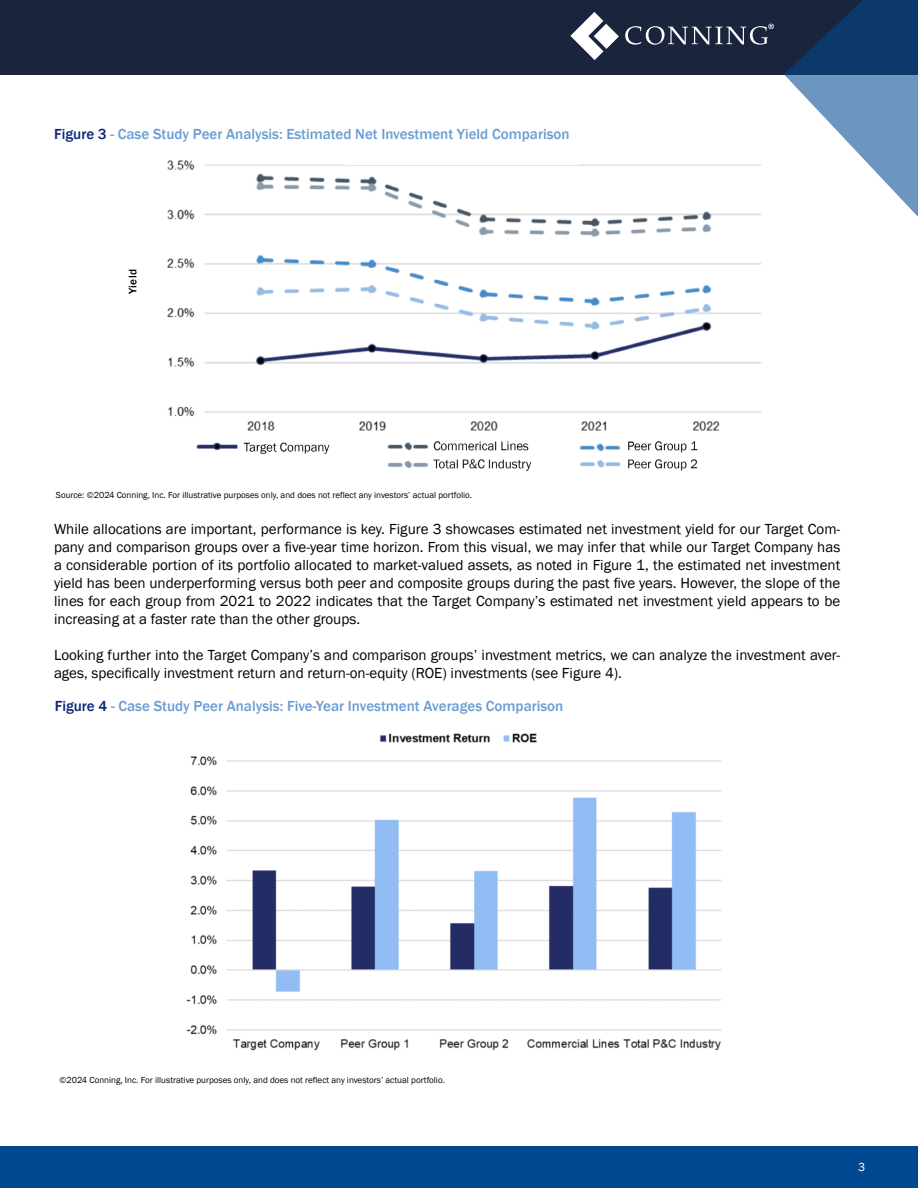
<style>
.page{position:relative;width:918px;height:1188px;background:#fff}
.page>*{position:absolute;margin:0;border:0;box-sizing:border-box;transform-origin:0 0}
.t1{font:16.65px "Myriad Pro";color:#fff}
.t2{font:15px/18px "Franklin Gothic";color:#000;text-align:justify}
.t3{font:500 15px "Franklin Gothic";color:#6b9dd3}
.t4{font:12px "Franklin Gothic";color:#fff}
.t5{font:500 11.25px "Franklin Gothic";color:#000101}
.t6{font:9px "Franklin Gothic";color:#000101}
.s1{color:#0c2577}
</style>
<div class="page">
<div style="left:0;top:0;width:918px;height:75px;background:#1b243d"></div>
<svg style="left:784px;top:0;width:134px;height:217px"></svg>
<div style="left:0;top:1147px;width:918px;height:41px;background:#004990"></div>
<svg style="left:625px;top:26px;width:143px;height:19px"></svg>
<svg style="left:570px;top:12px;width:49px;height:48px"></svg>
<img style="left:167px;top:160px;width:594px;height:311px">
<img style="left:186px;top:733px;width:536px;height:318px">
<div style="left:346px;top:154px;width:233px;height:11px;background:#fff"></div>
<p class="t3" style="left:54px;top:125px;width:517px"><span class="s1">Figure 3</span> - Case Study Peer Analysis: Estimated Net Investment Yield Comparison</p>
<p class="t5" style="left:126px;top:294px;width:27px;rotate:-90deg">Yield</p>
<p class="t6" style="left:56px;top:489px;width:418px">Source: ©2024 Conning, Inc. For illustrative purposes only, and does not reflect any investors’ actual portfolio.</p>
<p class="t1" style="left:768px;top:20px;width:8px">®</p>
<p class="t2" style="left:54px;top:520px;width:788px">While allocations are important, performance is key. Figure 3 showcases estimated net investment yield for our Target Com&shy;pany and comparison groups over a five-year time horizon. From this visual, we may infer that while our Target Company has a considerable portion of its portfolio allocated to market-valued assets, as noted in Figure 1, the estimated net investment yield has been underperforming versus both peer and composite groups during the past five years. However, the slope of the lines for each group from 2021 to 2022 indicates that the Target Company’s estimated net investment yield appears to be increasing at a faster rate than the other groups.</p>
<p class="t2" style="left:54px;top:646px;width:788px">Looking further into the Target Company’s and comparison groups’ investment metrics, we can analyze the investment aver&shy;ages, specifically investment return and return-on-equity (ROE) investments (see Figure 4).</p>
<p class="t3" style="left:55px;top:697px;width:510px"><span class="s1">Figure 4</span> - Case Study Peer Analysis: Five-Year Investment Averages Comparison</p>
<p class="t6" style="left:60px;top:1074px;width:387px">©2024 Conning, Inc. For illustrative purposes only, and does not reflect any investors’ actual portfolio.</p>
<p class="t4" style="left:858px;top:1159px;width:9px">3</p>
</div>
